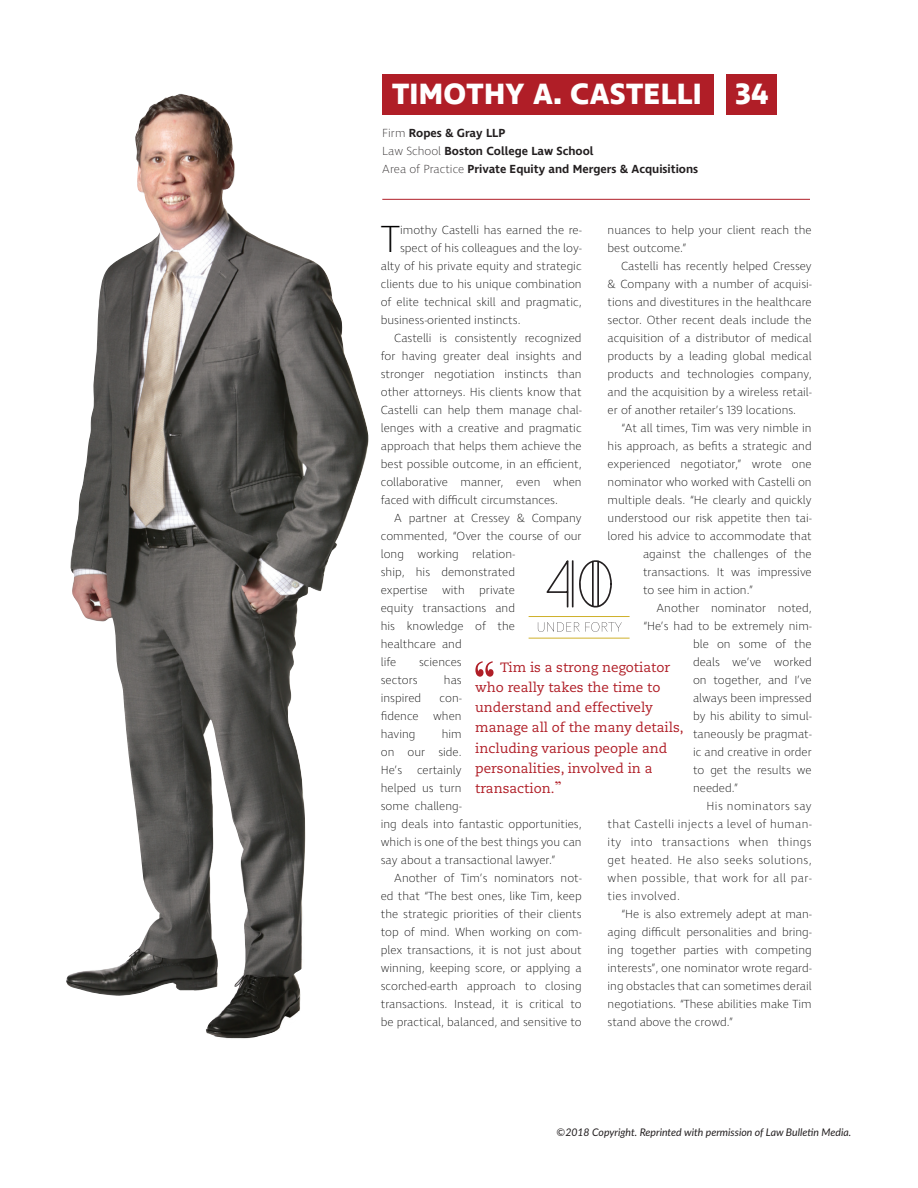
<style>
.page{position:relative;width:918px;height:1188px;background:#fff}
.page>*{position:absolute;margin:0;border:0;box-sizing:border-box;transform-origin:0 0}
.t1{font:200 38.55px "Ingra";color:#010000}
.t2{font:700 30px "Ingra";letter-spacing:.01em;color:#fff}
.t3{font:13.5px/20.2px "Caecilia";color:#b01e27}
.t4{font:200 12px/18px "Ingra";color:#010000;text-align:justify}
.t5{font:200 12px "Ingra";letter-spacing:.03em;color:#010000}
.t6{font:600 12px/18px "Ingra";color:#231f20}
.t7{font:italic 10.5px "Lato";color:#231f20}
.s1{font-weight:200}
.s2{font-family:"Bodoni Svty Two ITCTT";font-size:16.5px}
</style>
<div class="page">
<img style="left:66px;top:94px;width:255px;height:945px">
<hr style="left:382px;top:199px;width:428px;height:1px;background:#b01e27">
<div style="left:382px;top:74px;width:332px;height:41px;background:#b01e27"></div>
<div style="left:726px;top:74px;width:51px;height:41px;background:#b01e27"></div>
<svg style="left:475px;top:661px;width:19px;height:16px"></svg>
<svg style="left:538px;top:622px;width:84px;height:10px"></svg>
<hr style="left:529px;top:616px;width:101px;height:1px;background:#cfb02a">
<hr style="left:529px;top:638px;width:101px;height:1px;background:#cfb02a">
<svg style="left:546px;top:560px;width:66px;height:48px"></svg>
<h2 class="t2" style="left:392px;top:75px;width:378px">TIMOTHY A. CASTELLI 34</h2>
<p class="t6" style="left:382px;top:125px;width:317px"><span class="s1">Firm</span> Ropes &amp; Gray LLP<br><span class="s1">Law School</span> Boston College Law School<br><span class="s1">Area of Practice</span> Private Equity and Mergers &amp; Acquisitions</p>
<h1 class="t1" style="left:381px;top:215px;width:21px">T</h1>
<p class="t4" style="left:400px;top:222px;width:183px">imothy Castelli has earned the re-</p>
<p class="t4" style="left:608px;top:222px;width:206px">nuances to help your client reach the best outcome.”</p>
<p class="t4" style="left:608px;top:258px;width:206px;text-indent:14px">Castelli has recently helped Cressey &amp; Company with a number of acquisi&shy;tions and divestitures in the healthcare sector. Other recent deals include the acquisition of a distributor of medical products by a leading global medical products and technologies company, and the acquisition by a wireless retail&shy;er of another retailer’s 139 locations.</p>
<p class="t4" style="left:621px;top:420px;width:192px">“At all times, Tim was very nimble in</p>
<p class="t4" style="left:608px;top:438px;width:206px">his approach, as befits a strategic and</p>
<p class="t4" style="left:608px;top:456px;width:206px">experienced negotiator,” wrote one</p>
<p class="t4" style="left:608px;top:474px;width:206px">nominator who worked with Castelli on</p>
<p class="t4" style="left:608px;top:492px;width:206px">multiple deals. “He clearly and quickly</p>
<p class="t4" style="left:608px;top:510px;width:206px">understood our risk appetite then tai-</p>
<p class="t4" style="left:608px;top:528px;width:206px">lored his advice to accommodate that</p>
<p class="t4" style="left:643px;top:546px;width:170px">against the challenges of the</p>
<p class="t4" style="left:643px;top:564px;width:170px">transactions. It was impressive</p>
<p class="t4" style="left:643px;top:582px;width:112px">to see him in action.”</p>
<p class="t4" style="left:657px;top:600px;width:157px">Another nominator noted,</p>
<p class="t4" style="left:643px;top:618px;width:170px">“He’s had to be extremely nim-</p>
<p class="t4" style="left:693px;top:636px;width:120px">ble on some of the</p>
<p class="t4" style="left:693px;top:654px;width:120px">deals we’ve worked</p>
<p class="t4" style="left:693px;top:672px;width:120px">on together, and I’ve</p>
<p class="t4" style="left:693px;top:690px;width:120px">always been impressed</p>
<p class="t4" style="left:693px;top:708px;width:120px">by his ability to simul-</p>
<p class="t4" style="left:693px;top:726px;width:120px">taneously be pragmat-</p>
<p class="t4" style="left:693px;top:744px;width:120px">ic and creative in order</p>
<p class="t4" style="left:693px;top:762px;width:120px">to get the results we</p>
<p class="t4" style="left:693px;top:780px;width:47px">needed.”</p>
<p class="t5" style="left:707px;top:799px;width:107px">His nominators say</p>
<p class="t5" style="left:608px;top:817px;width:206px">that Castelli injects a level of human-</p>
<p class="t5" style="left:608px;top:835px;width:206px">ity into transactions when things</p>
<p class="t5" style="left:608px;top:853px;width:206px">get heated. He also seeks solutions,</p>
<p class="t5" style="left:608px;top:871px;width:206px">when possible, that work for all par-</p>
<p class="t5" style="left:608px;top:889px;width:74px">ties involved.</p>
<p class="t4" style="left:621px;top:906px;width:192px">“He is also extremely adept at man-</p>
<p class="t4" style="left:608px;top:924px;width:206px">aging difficult personalities and bring-</p>
<p class="t4" style="left:608px;top:942px;width:206px">ing together parties with competing</p>
<p class="t4" style="left:608px;top:960px;width:206px">interests”, one nominator wrote regard-</p>
<p class="t4" style="left:608px;top:978px;width:206px">ing obstacles that can sometimes derail</p>
<p class="t4" style="left:608px;top:996px;width:206px">negotiations. “These abilities make Tim</p>
<p class="t4" style="left:608px;top:1014px;width:127px">stand above the crowd.”</p>
<p class="t4" style="left:400px;top:240px;width:183px">spect of his colleagues and the loy-</p>
<p class="t4" style="left:381px;top:258px;width:202px">alty of his private equity and strategic</p>
<p class="t4" style="left:381px;top:276px;width:202px">clients due to his unique combination</p>
<p class="t4" style="left:381px;top:294px;width:202px">of elite technical skill and pragmatic,</p>
<p class="t4" style="left:381px;top:312px;width:141px">business-oriented instincts.</p>
<p class="t4" style="left:394px;top:330px;width:189px">Castelli is consistently recognized</p>
<p class="t4" style="left:381px;top:348px;width:202px">for having greater deal insights and</p>
<p class="t4" style="left:381px;top:366px;width:202px">stronger negotiation instincts than</p>
<p class="t4" style="left:381px;top:384px;width:202px">other attorneys. His clients know that</p>
<p class="t4" style="left:381px;top:402px;width:202px">Castelli can help them manage chal-</p>
<p class="t4" style="left:381px;top:420px;width:202px">lenges with a creative and pragmatic</p>
<p class="t4" style="left:381px;top:438px;width:202px">approach that helps them achieve the</p>
<p class="t4" style="left:381px;top:456px;width:202px">best possible outcome, in an efficient,</p>
<p class="t4" style="left:381px;top:474px;width:202px">collaborative manner, even when</p>
<p class="t4" style="left:381px;top:492px;width:179px">faced with difficult circumstances.</p>
<p class="t4" style="left:394px;top:510px;width:189px">A partner at Cressey &amp; Company</p>
<p class="t4" style="left:381px;top:528px;width:202px">commented, “Over the course of our</p>
<p class="t4" style="left:381px;top:546px;width:136px">long working relation-</p>
<p class="t4" style="left:381px;top:564px;width:136px">ship, his demonstrated</p>
<p class="t4" style="left:381px;top:582px;width:136px">expertise with private</p>
<p class="t4" style="left:381px;top:600px;width:136px">equity transactions and</p>
<p class="t4" style="left:381px;top:618px;width:136px">his knowledge of the</p>
<p class="t4" style="left:381px;top:636px;width:82px">healthcare and</p>
<p class="t4" style="left:381px;top:654px;width:17px">life</p>
<p class="t4" style="left:419px;top:654px;width:44px">sciences</p>
<p class="t4" style="left:381px;top:672px;width:38px">sectors</p>
<p class="t4" style="left:444px;top:672px;width:19px">has</p>
<p class="t4" style="left:381px;top:690px;width:42px">inspired</p>
<p class="t3" style="left:475px;top:657px;width:210px;text-indent:25px">Tim is a strong negotiator who really takes the time to understand and effectively manage all of the many details, including various people and personalities, involved in a transaction.<span class="s2">”</span></p>
<p class="t4" style="left:381px;top:690px;width:82px;text-indent:59px">con&shy;fidence when having</p>
<p class="t4" style="left:381px;top:726px;width:202px;text-align:left;text-indent:61px">him<br>on our side.<br>He’s certainly<br>helped us turn<br>some challeng-<br>ing deals into fantastic opportunities, which is one of the best things you can say about a transactional lawyer.”</p>
<p class="t4" style="left:381px;top:870px;width:202px;text-indent:13px">Another of Tim’s nominators not&shy;ed that “The best ones, like Tim, keep the strategic priorities of their clients top of mind. When working on com&shy;plex transactions, it is not just about winning, keeping score, or applying a scorched-earth approach to closing transactions. Instead, it is critical to be practical, balanced, and sensitive to</p>
<p class="t7" style="left:557px;top:1124px;width:296px">©2018 Copyright. Reprinted with permission of Law Bulletin Media.</p>
</div>
